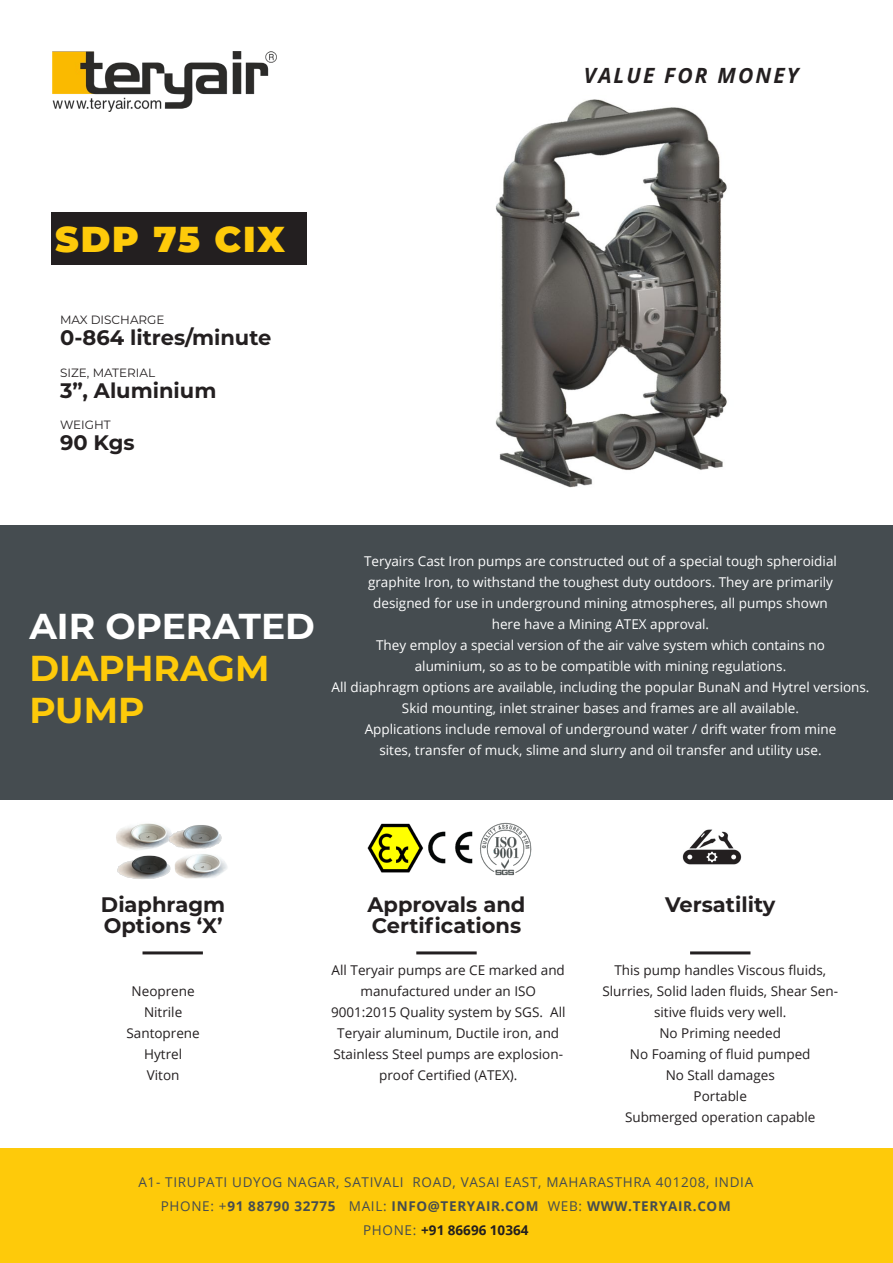
<style>
.page{position:relative;width:893px;height:1263px;background:#fff}
.page>*{position:absolute;margin:0;border:0;box-sizing:border-box;transform-origin:0 0}
.t1{font:700 36px/42px "Montserrat";color:#feca0a}
.t2{font:700 36px "Montserrat";color:#fff}
.t3{font:900 36px "Montserrat";letter-spacing:.05em;color:#feca0a}
.t4{font:700 21px/21px "Montserrat";color:#231f20}
.t5{font:italic 700 21px "Open Sans";letter-spacing:.1em;color:#231f20}
.t6{font:13.5px/21px "Open Sans";color:#fff;text-align:center}
.t7{font:13.5px/21px "Open Sans";color:#231f20;text-align:center}
.t8{font:13.5px/24px "Open Sans";letter-spacing:.05em;color:#454c50;text-align:center}
.t9{font:12px "Montserrat";color:#231f20}
.s1{font-weight:700}
.s2{font-weight:700;color:#231f20}
</style>
<div class="page">
<div style="left:0;top:525px;width:893px;height:274px;background:#454c50"></div>
<div style="left:0;top:1148px;width:893px;height:115px;background:#feca0a"></div>
<hr style="left:143px;top:951px;width:60px;height:3px;background:#231f20">
<hr style="left:416px;top:951px;width:61px;height:3px;background:#231f20">
<hr style="left:690px;top:951px;width:60px;height:3px;background:#231f20">
<img style="left:367px;top:822px;width:165px;height:54px">
<img style="left:682px;top:829px;width:60px;height:36px">
<img style="left:117px;top:870px;width:43px;height:9px">
<img style="left:116px;top:823px;width:44px;height:47px">
<img style="left:155px;top:799px;width:83px;height:66px">
<img style="left:160px;top:832px;width:78px;height:47px">
<img style="left:495px;top:99px;width:232px;height:389px">
<img style="left:53px;top:51px;width:224px;height:61px">
<div style="left:51px;top:213px;width:255px;height:52px;background:#231f20"></div>
<h2 class="t5" style="left:584px;top:61px;width:216px">VALUE FOR MONEY</h2>
<h1 class="t3" style="left:55px;top:212px;width:231px">SDP 75 CIX</h1>
<p class="t9" style="left:60px;top:312px;width:106px">MAX DISCHARGE</p>
<h2 class="t4" style="left:60px;top:326px;width:213px">0-864 litres/minute</h2>
<p class="t9" style="left:60px;top:364px;width:97px">SIZE, MATERIAL</p>
<h2 class="t4" style="left:60px;top:379px;width:158px">3”, Aluminium</h2>
<p class="t9" style="left:60px;top:417px;width:52px">WEIGHT</p>
<h2 class="t4" style="left:60px;top:431px;width:76px">90 Kgs</h2>
<h1 class="t2" style="left:29px;top:600px;width:287px">AIR OPERATED</h1>
<h1 class="t1" style="left:29px;top:645px;width:242px">DIAPHRAGM<br>PUMP</h1>
<p class="t6" style="left:331px;top:550px;width:540px">Teryairs Cast Iron pumps are constructed out of a special tough spheroidial<br>graphite Iron, to withstand the toughest duty outdoors. They are primarily<br>designed for use in underground mining atmospheres, all pumps shown<br>here have a Mining ATEX approval.<br>They employ a special version of the air valve system which contains no<br>aluminium, so as to be compatible with mining regulations.<br>All diaphragm options are available, including the popular BunaN and Hytrel versions.<br>Skid mounting, inlet strainer bases and frames are all available.<br>Applications include removal of underground water / drift water from mine<br>sites, transfer of muck, slime and slurry and oil transfer and utility use.</p>
<h2 class="t4" style="left:101px;top:893px;width:126px">Diaphragm<br>Options ‘X’</h2>
<p class="t7" style="left:126px;top:980px;width:75px">Neoprene<br>Nitrile<br>Santoprene<br>Hytrel<br>Viton</p>
<h2 class="t4" style="left:367px;top:893px;width:160px">Approvals and<br>Certifications</h2>
<p class="t7" style="left:331px;top:959px;width:236px">All Teryair pumps are CE marked and manufactured under an ISO<br>9001:2015 Quality system by SGS. All<br>Teryair aluminum, Ductile iron, and<br>Stainless Steel pumps are explosion&shy;proof Certified (ATEX).</p>
<h2 class="t4" style="left:665px;top:893px;width:112px">Versatility</h2>
<p class="t7" style="left:602px;top:959px;width:237px">This pump handles Viscous fluids,<br>Slurries, Solid laden fluids, Shear Sen&shy;sitive fluids very well.<br>No Priming needed<br>No Foaming of fluid pumped<br>No Stall damages<br>Portable<br>Submerged operation capable</p>
<p class="t8" style="left:138px;top:1169px;width:616px">A1- TIRUPATI UDYOG NAGAR, SATIVALI ROAD, VASAI EAST, MAHARASTHRA 401208, INDIA<br>PHONE: +<span class="s1">91 88790 32775</span> MAIL: <span class="s1">INFO@TERYAIR.COM</span> WEB: <span class="s1">WWW.TERYAIR.COM<br></span>PHONE: <span class="s2">+91 86696 10364</span></p>
</div>
